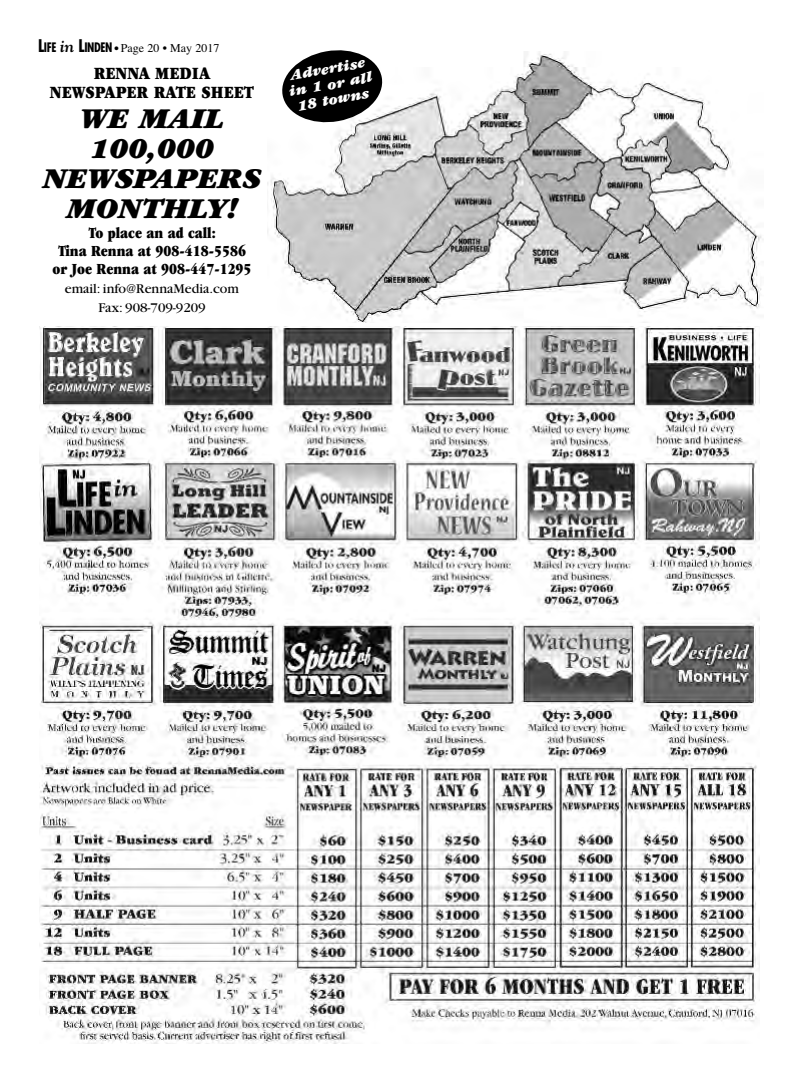
<style>
.page{position:relative;width:792px;height:1080px;background:#fff}
.page>*{position:absolute;margin:0;border:0;box-sizing:border-box;transform-origin:0 0}
.t1{font:italic 900 30px/30px "Garamond";color:#000;text-align:center}
.t2{font:900 18px/19px "Garamond";color:#000;text-align:center;scale:.83 1}
.t3{font:ultra-condensed 16px/18px "Garamond";color:#000;text-align:center}
.t4{font:italic 900 15.5px/15.6px "Garamond";color:#fff;text-align:center}
.t5{font:14px/19px "Garamond";color:#000;text-align:center}
.t6{font:12px "Times";color:#000}
.s1{font-family:"Futura";font-weight:700;font-stretch:condensed;font-size:17px}
.s2{font-family:"Futura";font-weight:700;font-stretch:condensed;font-size:12.8px}
.s3{font-family:"Goudy";font-weight:700;font-style:italic;font-size:17px}
.s4{font-family:"Futura";font-weight:700;font-stretch:condensed;font-size:10px}
</style>
<div class="page">
<img style="left:39px;top:326px;width:720px;height:718px">
<img style="left:270px;top:52px;width:493px;height:271px">
<svg style="left:279px;top:50px;width:106px;height:76px"></svg>
<p class="t6" style="left:38px;top:41px;width:183px"><span class="s1">L</span><span class="s2">IFE</span> <span class="s3">in</span> <span class="s1">L</span><span class="s2">INDEN</span> <span class="s4">•</span> Page 20 • May 2017</p>
<p class="t2" style="left:50px;top:66px;width:247px">RENNA MEDIA<br>NEWSPAPER RATE SHEET</p>
<h1 class="t1" style="left:43px;top:106px;width:220px">WE MAIL<br>100,000<br>NEWSPAPERS<br>MONTHLY!</h1>
<p class="t3" style="left:52px;top:226px;width:201px">To place an ad call:<br>Tina Renna at 908-418-5586 or Joe Renna at 908-447-1295</p>
<p class="t5" style="left:65px;top:281px;width:176px">email: info@RennaMedia.com<br>Fax: 908-709-9209</p>
<p class="t4" style="left:285px;top:70px;width:86px;rotate:-10deg">Advertise in 1 or all<br>18 towns</p>
</div>
